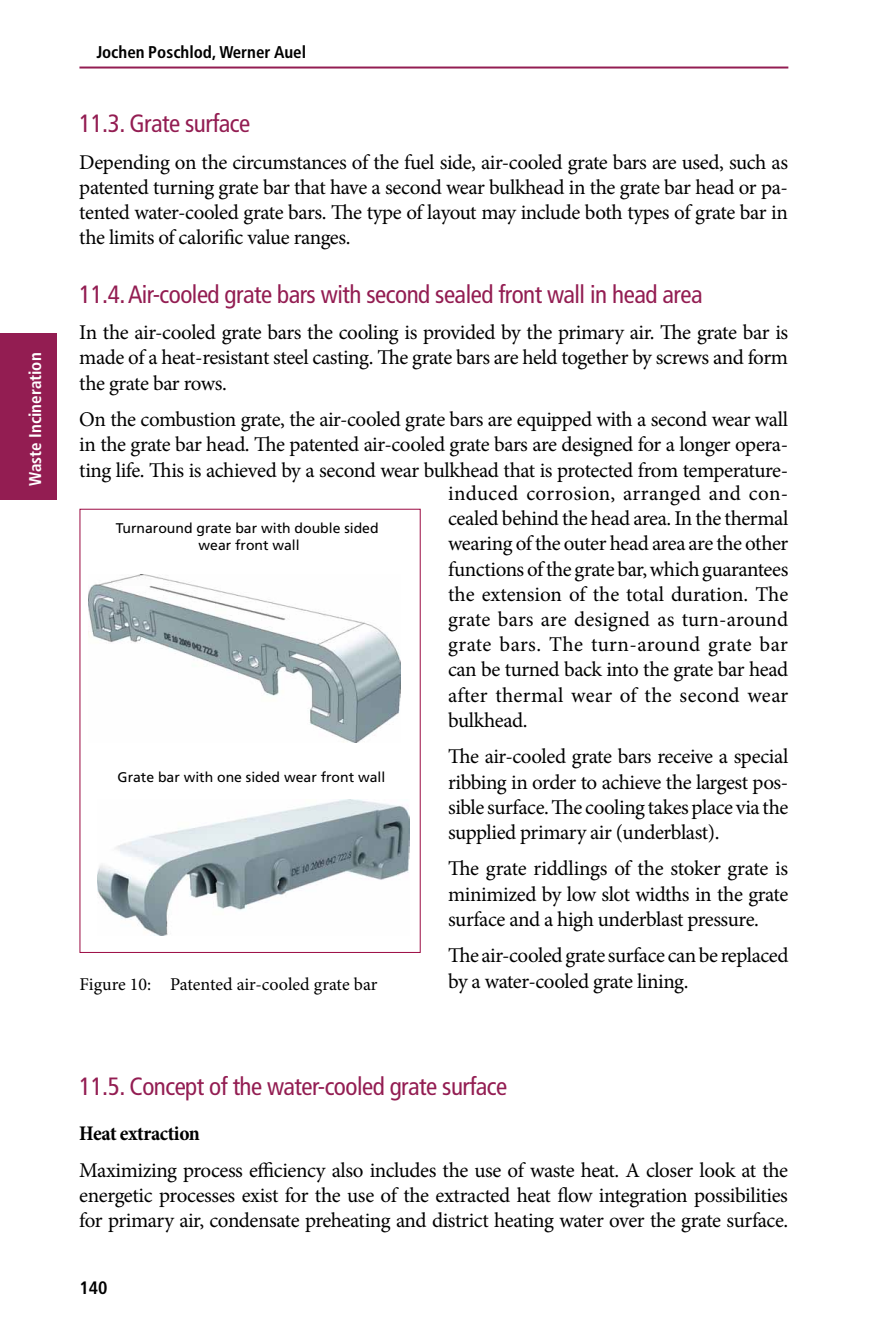
<style>
.page{position:relative;width:879px;height:1333px;background:#fff}
.page>*{position:absolute;margin:0;border:0;box-sizing:border-box;transform-origin:0 0}
.t1{font:condensed 25px "Frutiger";letter-spacing:-.02em;color:#931d52}
.t2{font:21px/25.2px "Minion Pro";letter-spacing:-.02em;color:#000;text-align:justify}
.t3{font:700 condensed 21px "Minion Pro";letter-spacing:-.025em;color:#000}
.t4{font:18px "Minion Pro";color:#000}
.t5{font:700 condensed 18px "Frutiger";color:#000}
.t6{font:700 condensed 17px "Frutiger";color:#000}
.t7{font:700 condensed 17px "Frutiger";color:#fff}
.t8{font:14px/16.8px "Frutiger";color:#000;text-align:center}
</style>
<div class="page">
<hr style="left:79px;top:66px;width:709px;height:2px;background:#931d52">
<div style="left:0;top:333px;width:57px;height:167px;background:#931d52"></div>
<img style="left:89px;top:575px;width:312px;height:167px">
<img style="left:98px;top:799px;width:312px;height:136px">
<p class="t7" style="left:25px;top:485px;width:134px;rotate:-90deg">Waste Incineration</p>
<p class="t6" style="left:96px;top:42px;width:211px">Jochen Poschlod, Werner Auel</p>
<p class="t1" style="left:79px;top:109px;width:172px">11.3. Grate surface</p>
<p class="t2" style="left:79px;top:149px;width:710px">Depending on the circumstances of the fuel side, air-cooled grate bars are used, such as patented turning grate bar that have a second wear bulkhead in the grate bar head or pa&shy;tented water-cooled grate bars. The type of layout may include both types of grate bar in the limits of calorific value ranges.</p>
<p class="t1" style="left:79px;top:279px;width:625px">11.4. Air-cooled grate bars with second sealed front wall in head area</p>
<p class="t2" style="left:79px;top:320px;width:710px">In the air-cooled grate bars the cooling is provided by the primary air. The grate bar is made of a heat-resistant steel casting. The grate bars are held together by screws and form the grate bar rows.</p>
<p class="t2" style="left:79px;top:407px;width:710px">On the combustion grate, the air-cooled grate bars are equipped with a second wear wall in the grate bar head. The patented air-cooled grate bars are designed for a longer opera&shy;ting life. This is achieved by a second wear bulkhead that is protected from temperature-</p>
<p class="t8" style="left:116px;top:520px;width:264px">Turnaround grate bar with double sided wear front wall</p>
<p class="t8" style="left:118px;top:769px;width:269px">Grate bar with one sided wear front wall</p>
<p class="t4" style="left:79px;top:971px;width:299px">Figure 10: Patented air-cooled grate bar</p>
<p class="t2" style="left:448px;top:480px;width:342px">induced corrosion, arranged and con&shy;cealed behind the head area. In the thermal wearing of the outer head area are the other functions of the grate bar, which guarantees the extension of the total duration. The grate bars are designed as turn-around grate bars. The turn-around grate bar can be turned back into the grate bar head after thermal wear of the second wear bulkhead.</p>
<p class="t2" style="left:448px;top:744px;width:342px">The air-cooled grate bars receive a special ribbing in order to achieve the largest pos&shy;sible surface. The cooling takes place via the supplied primary air (underblast).</p>
<p class="t2" style="left:448px;top:856px;width:342px">The grate riddlings of the stoker grate is minimized by low slot widths in the grate surface and a high underblast pressure.</p>
<p class="t2" style="left:448px;top:943px;width:342px">The air-cooled grate surface can be replaced by a water-cooled grate lining.</p>
<p class="t8" style="left:442px;top:536px;width:269px">Grate bar with one sided wear front wall</p>
<p class="t1" style="left:79px;top:1071px;width:429px">11.5. Concept of the water-cooled grate surface</p>
<p class="t3" style="left:79px;top:1118px;width:122px">Heat extraction</p>
<p class="t2" style="left:79px;top:1157px;width:710px">Maximizing process efficiency also includes the use of waste heat. A closer look at the energetic processes exist for the use of the extracted heat flow integration possibilities for primary air, condensate preheating and district heating water over the grate surface.</p>
<p class="t5" style="left:79px;top:1276px;width:30px">140</p>
</div>
